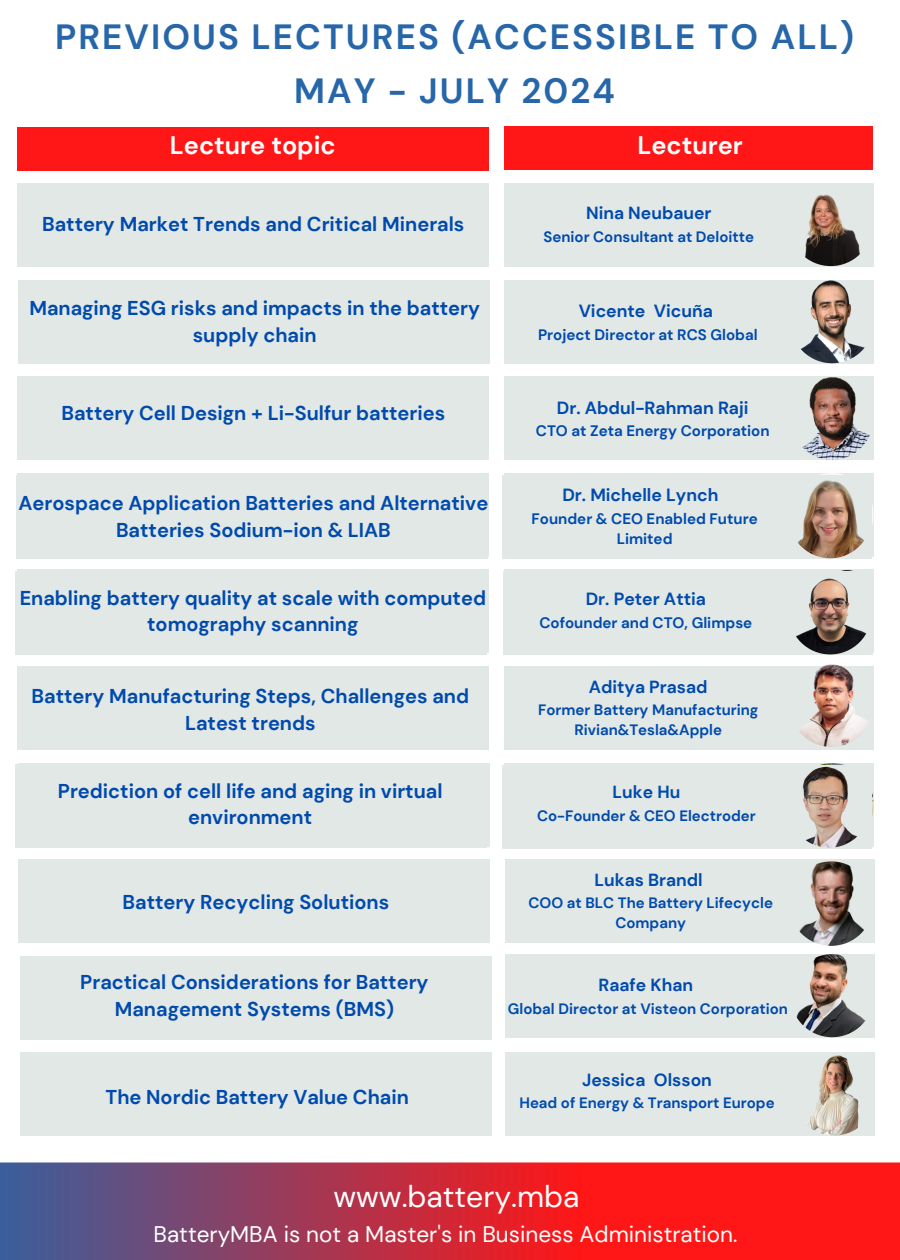
<style>
.page{position:relative;width:900px;height:1260px;background:#fff}
.page>*{position:absolute;margin:0;border:0;box-sizing:border-box;transform-origin:0 0}
.t1{font:700 35px/54.5px "DM Sans";letter-spacing:.06em;color:#2666a9;text-align:center}
.t2{font:30.25px "DM Sans";color:#fff}
.t3{font:700 25.25px "DM Sans";color:#fff}
.t4{font:22.5px "DM Sans";color:#fff}
.t5{font:700 20px/26.8px "DM Sans";color:#004aad;text-align:center}
.t6{font:700 17.5px "DM Sans";color:#004aad}
.t7{font:17.5px/23.5px "DM Sans";color:#004aad;text-align:center}
.t8{font:700 15px/20px "DM Sans";color:#004aad;text-align:center}
</style>
<div class="page">
<div style="left:17px;top:127px;width:471px;height:43px;background:#ff1616"></div>
<div style="left:504px;top:126px;width:369px;height:43px;background:#ff1616"></div>
<div style="left:505px;top:860px;width:370px;height:83px;background:#e1e8e6"></div>
<div style="left:504px;top:183px;width:369px;height:84px;background:#e1e8e6"></div>
<div style="left:504px;top:666px;width:370px;height:84px;background:#e1e8e6"></div>
<div style="left:505px;top:1053px;width:370px;height:83px;background:#e1e8e6"></div>
<div style="left:504px;top:763px;width:370px;height:83px;background:#e1e8e6"></div>
<div style="left:504px;top:280px;width:370px;height:83px;background:#e1e8e6"></div>
<div style="left:504px;top:473px;width:370px;height:83px;background:#e1e8e6"></div>
<div style="left:505px;top:954px;width:370px;height:84px;background:#e1e8e6"></div>
<div style="left:504px;top:376px;width:369px;height:84px;background:#e1e8e6"></div>
<svg style="left:0;top:1162px;width:900px;height:98px;background:#bf2e42"></svg>
<img style="left:790px;top:377px;width:83px;height:83px;border-radius:50%">
<img style="left:791px;top:954px;width:83px;height:83px;border-radius:50%">
<img style="left:793px;top:1053px;width:82px;height:83px;border-radius:50%">
<img style="left:789px;top:183px;width:83px;height:83px;border-radius:50%">
<div style="left:18px;top:183px;width:471px;height:84px;background:#e1e8e6"></div>
<div style="left:18px;top:376px;width:471px;height:84px;background:#e1e8e6"></div>
<div style="left:17px;top:473px;width:471px;height:83px;background:#e1e8e6"></div>
<div style="left:18px;top:280px;width:472px;height:83px;background:#e1e8e6"></div>
<div style="left:17px;top:666px;width:471px;height:84px;background:#e1e8e6"></div>
<div style="left:20px;top:956px;width:471px;height:84px;background:#e1e8e6"></div>
<div style="left:18px;top:860px;width:472px;height:83px;background:#e1e8e6"></div>
<div style="left:18px;top:763px;width:471px;height:83px;background:#e1e8e6"></div>
<div style="left:20px;top:1053px;width:471px;height:83px;background:#e1e8e6"></div>
<img style="left:790px;top:280px;width:84px;height:83px;border-radius:50%">
<img style="left:789px;top:861px;width:84px;height:85px;border-radius:50%">
<div style="left:502px;top:765px;width:370px;height:83px;background:#e1e8e6"></div>
<div style="left:503px;top:571px;width:369px;height:84px;background:#e1e8e6"></div>
<div style="left:502px;top:475px;width:370px;height:83px;background:#e1e8e6"></div>
<img style="left:789px;top:475px;width:83px;height:83px;border-radius:50%">
<img style="left:789px;top:571px;width:83px;height:83px;border-radius:50%">
<img style="left:789px;top:767px;width:81px;height:81px;border-radius:50%">
<div style="left:16px;top:475px;width:471px;height:83px;background:#e1e8e6"></div>
<div style="left:15px;top:571px;width:472px;height:84px;background:#e1e8e6"></div>
<div style="left:15px;top:765px;width:472px;height:83px;background:#e1e8e6"></div>
<img style="left:790px;top:663px;width:83px;height:84px;border-radius:50%">
<p class="t1" style="left:55px;top:10px;width:801px">PREVIOUS LECTURES (ACCESSIBLE TO ALL)<br>MAY - JULY 2024</p>
<p class="t3" style="left:170px;top:129px;width:167px">Lecture topic</p>
<p class="t3" style="left:637px;top:129px;width:107px">Lecturer</p>
<p class="t5" style="left:42px;top:211px;width:424px">Battery Market Trends and Critical Minerals</p>
<p class="t6" style="left:586px;top:202px;width:127px">Nina Neubauer</p>
<p class="t8" style="left:544px;top:227px;width:212px">Senior Consultant at Deloitte</p>
<p class="t5" style="left:29px;top:295px;width:452px">Managing ESG risks and impacts in the battery supply chain</p>
<p class="t6" style="left:579px;top:300px;width:136px">Vicente Vicuña</p>
<p class="t8" style="left:538px;top:324px;width:221px">Project Director at RCS Global</p>
<p class="t5" style="left:61px;top:400px;width:385px">Battery Cell Design + Li-Sulfur batteries</p>
<p class="t5" style="left:19px;top:490px;width:471px">Aerospace Application Batteries and Alternative<br>Batteries Sodium-ion &amp; LIAB</p>
<p class="t5" style="left:20px;top:585px;width:468px">Enabling battery quality at scale with computed tomography scanning</p>
<h2 class="t5" style="left:32px;top:683px;width:439px">Battery Manufacturing Steps, Challenges and<br>Latest trends</h2>
<p class="t5" style="left:63px;top:777px;width:380px">Unlo k the full potential of batteries by<br>Predictive Analytics</p>
<h2 class="t5" style="left:58px;top:777px;width:386px">Prediction of cell life and aging in virtual environment</h2>
<p class="t5" style="left:123px;top:889px;width:268px">Battery Recycling Solutions</p>
<p class="t5" style="left:80px;top:969px;width:350px">Practical Considerations for Battery<br>Management Systems (BMS)</p>
<p class="t5" style="left:106px;top:1084px;width:305px">The Nordic Battery Value Chain</p>
<p class="t6" style="left:557px;top:396px;width:193px">Dr. Abdul-Rahman Raji</p>
<p class="t8" style="left:536px;top:421px;width:235px">CTO at Zeta Energy Corporation</p>
<p class="t7" style="left:596px;top:479px;width:98px">Chris Taylor</p>
<p class="t7" style="left:545px;top:502px;width:204px">Director Operations 24M<br>Technologies</p>
<p class="t6" style="left:562px;top:484px;width:157px">Dr. Michelle Lynch</p>
<p class="t8" style="left:532px;top:508px;width:228px">Founder &amp; CEO Enabled Future<br>Limited</p>
<p class="t6" style="left:586px;top:588px;width:122px">Dr. Peter Attia</p>
<p class="t8" style="left:539px;top:612px;width:214px">Cofounder and CTO, Glimpse</p>
<p class="t6" style="left:589px;top:676px;width:120px">Aditya Prasad</p>
<p class="t8" style="left:538px;top:700px;width:222px">Former Battery Manufacturing<br>Rivian&amp;Tesla&amp;Apple</p>
<p class="t6" style="left:613px;top:781px;width:69px">Luke Hu</p>
<p class="t8" style="left:537px;top:806px;width:220px">Co-Founder &amp; CEO Electroder</p>
<p class="t6" style="left:595px;top:868px;width:110px">Lukas Brandl</p>
<p class="t8" style="left:529px;top:893px;width:246px">COO at BLC The Battery Lifecycle<br>Company</p>
<p class="t6" style="left:599px;top:974px;width:96px">Raafe Khan</p>
<p class="t8" style="left:508px;top:999px;width:282px">Global Director at Visteon Corporation</p>
<p class="t6" style="left:582px;top:1068px;width:131px">Jessica Olsson</p>
<p class="t8" style="left:519px;top:1093px;width:257px">Head of Energy &amp; Transport Europe</p>
<p class="t2" style="left:333px;top:1177px;width:248px">www.battery.mba</p>
<p class="t4" style="left:154px;top:1220px;width:585px">BatteryMBA is not a Master's in Business Administration.</p>
</div>
